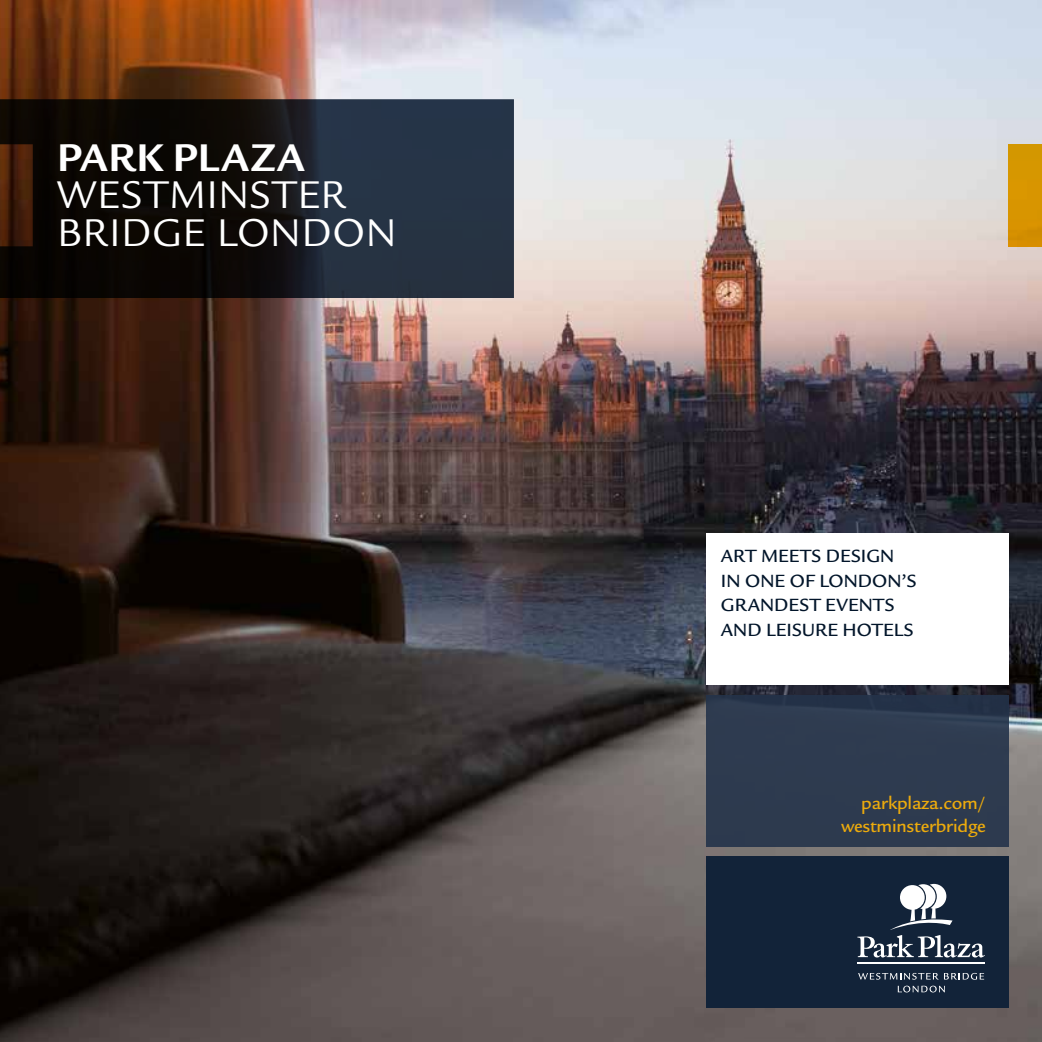
<style>
.page{position:relative;width:1042px;height:1042px;background:#fff}
.page>*{position:absolute;margin:0;border:0;box-sizing:border-box;transform-origin:0 0}
.t1{font:42px/37.6px "Legacy San ITC";letter-spacing:.02em;color:#fff}
.t2{font:700 42px "Legacy San ITC";letter-spacing:.02em;color:#fff}
.t3{font:19.25px/24.5px "Legacy San ITC Medi SC";letter-spacing:.005em;color:#02152a}
.t4{font:500 19.25px/23.1px "Legacy San ITC";letter-spacing:-.01em;color:#f9b000;text-align:right}
</style>
<div class="page">
<img style="left:0;top:0;width:1042px;height:1042px">
<svg style="left:0;top:99px;width:514px;height:199px;background:#181a1f"></svg>
<div style="left:706px;top:856px;width:302px;height:151px;background:#122339"></div>
<div style="left:706px;top:695px;width:302px;height:151px;background:#2e3b4f"></div>
<div style="left:706px;top:533px;width:302px;height:151px;background:#fff"></div>
<hr style="left:858px;top:962px;width:127px;height:1px;background:#fff">
<svg style="left:857px;top:884px;width:128px;height:73px"></svg>
<svg style="left:858px;top:973px;width:80px;height:6px"></svg>
<svg style="left:944px;top:973px;width:40px;height:6px"></svg>
<svg style="left:898px;top:985px;width:47px;height:7px"></svg>
<div style="left:1008px;top:144px;width:34px;height:102px;background:#d79500"></div>
<h1 class="t2" style="left:57px;top:133px;width:249px">PARK PLAZA</h1>
<h1 class="t1" style="left:57px;top:176px;width:341px">WESTMINSTER<br>BRIDGE LONDON</h1>
<p class="t3" style="left:721px;top:544px;width:197px">ART MEETS DESIGN<br>IN ONE OF LONDON’S<br>GRANDEST EVENTS<br>AND LEISURE HOTELS</p>
<p class="t4" style="left:841px;top:791px;width:146px">parkplaza.com/ westminsterbridge</p>
</div>
